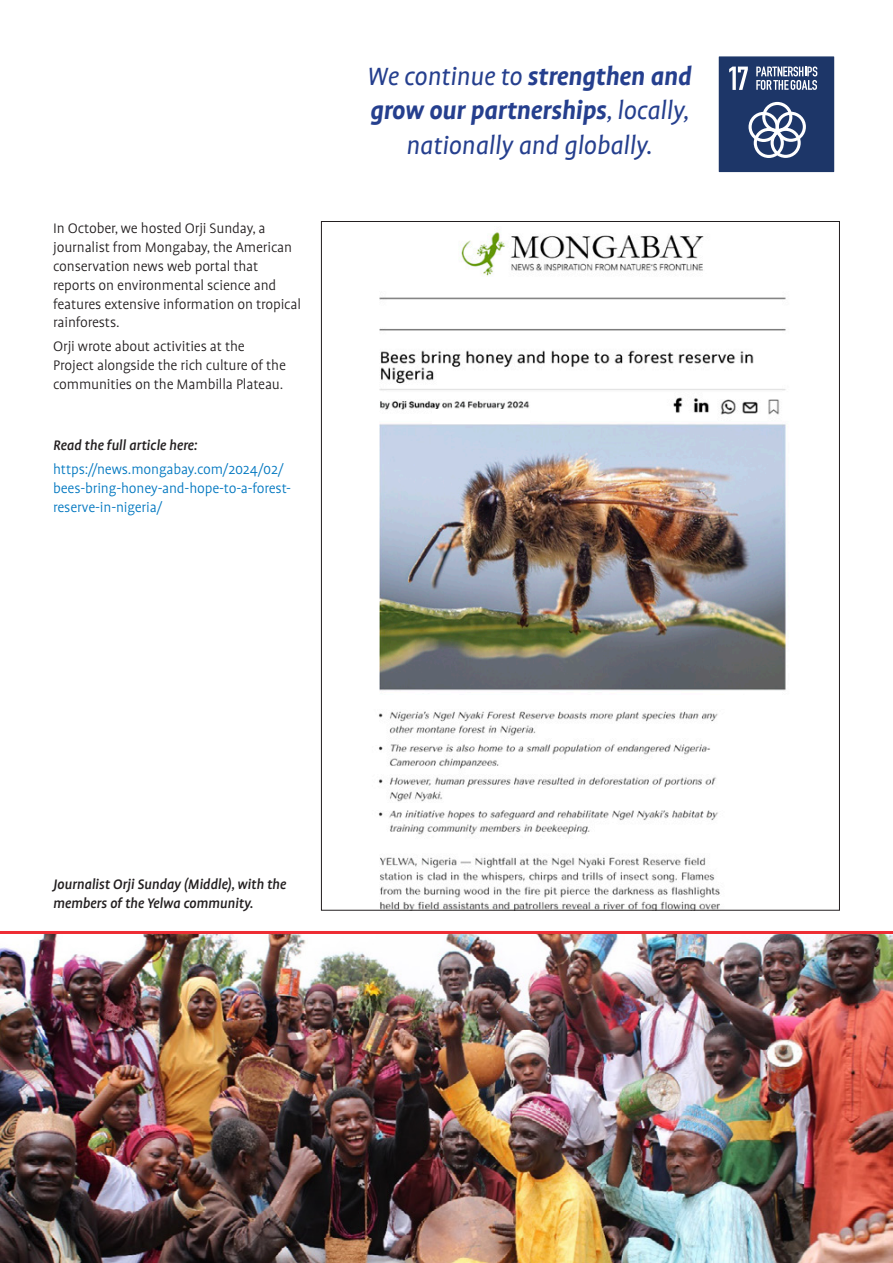
<style>
.page{position:relative;width:893px;height:1263px;background:#fff}
.page>*{position:absolute;margin:0;border:0;box-sizing:border-box;transform-origin:0 0}
.Body{font:italic 28.5px/34.2px "Profile Pro";letter-spacing:-.01em;color:#253f8e;text-align:center}
.Body-2{font:300 15.75px/18.8px "Profile Pro";letter-spacing:-.01em;color:#231f20}
.Body-3{font:300 15.75px/18.8px "Profile Pro";letter-spacing:-.01em;color:#0077c0}
.Body-4{font:italic 500 15.75px/18.8px "Profile Pro";letter-spacing:-.01em;color:#231f20}
.s1{font-weight:700}
</style>
<div class="page">
<img style="left:379px;top:229px;width:407px;height:679px">
<div style="left:432px;top:409px;width:97px;height:15px;background:#fff"></div>
<img style="left:0;top:934px;width:893px;height:329px">
<hr style="left:0;top:931px;width:893px;height:3px;background:#ee2d34">
<div style="left:719px;top:56px;width:115px;height:116px;background:#1d3668"></div>
<svg style="left:756px;top:66px;width:61px;height:24px"></svg>
<svg style="left:729px;top:67px;width:19px;height:23px"></svg>
<svg style="left:748px;top:102px;width:58px;height:56px"></svg>
<p class="Body-2" style="left:53px;top:220px;width:249px">In October, we hosted Orji Sunday, a journalist from Mongabay, the American conservation news web portal that reports on environmental science and features extensive information on tropical rainforests.</p>
<p class="Body-2" style="left:53px;top:338px;width:234px">Orji wrote about activities at the<br>Project alongside the rich culture of the communities on the Mambilla Plateau.</p>
<p class="Body-4" style="left:53px;top:437px;width:146px">Read the full article here:</p>
<p class="Body-3" style="left:53px;top:461px;width:240px">https://news.mongabay.com/2024/02/ bees-bring-honey-and-hope-to-a-forest&shy;reserve-in-nigeria/</p>
<p class="Body" style="left:367px;top:61px;width:326px">We continue to <span class="s1">strengthen and grow our partnerships</span>, locally, nationally and globally.</p>
<p class="Body-4" style="left:53px;top:875px;width:235px">Journalist Orji Sunday (Middle), with the members of the Yelwa community.</p>
</div>
